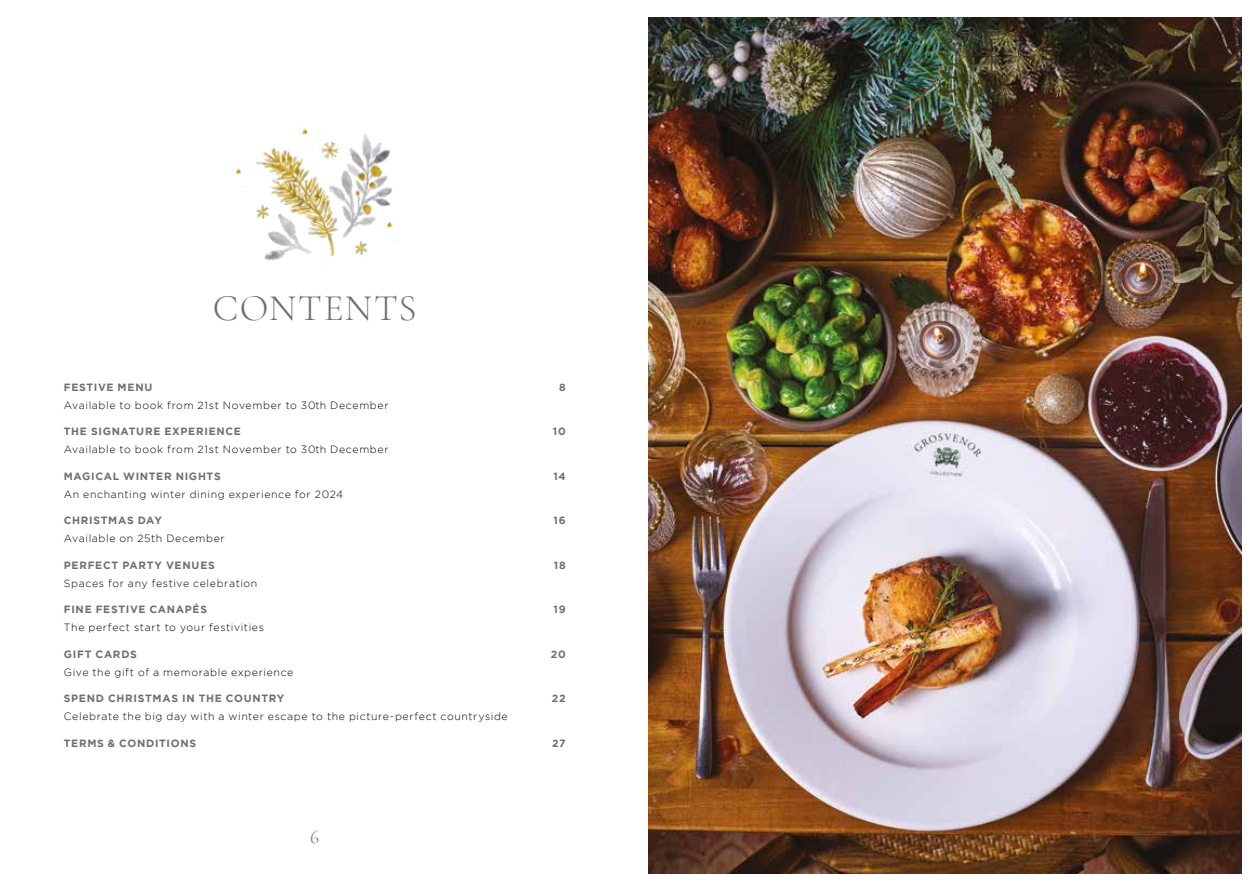
<style>
.page{position:relative;width:1259px;height:893px;background:#fff}
.page>*{position:absolute;margin:0;border:0;box-sizing:border-box;transform-origin:0 0}
.t1{font:300 37.5px "Cormorant Garamond";letter-spacing:.035em;color:#706f6f}
.t2{font:300 19.5px "Cormorant Garamond";color:#706f6f}
.t3{font:300 10.5px "Gotham";letter-spacing:.06em;color:#000}
.t4{font:700 10.5px "Gotham";letter-spacing:.065em;color:#706f6f}
</style>
<div class="page">
<img style="left:358px;top:134px;width:35px;height:92px">
<img style="left:358px;top:241px;width:10px;height:14px">
<img style="left:298px;top:128px;width:11px;height:8px">
<img style="left:376px;top:217px;width:17px;height:12px">
<img style="left:236px;top:140px;width:122px;height:117px">
<img style="left:249px;top:211px;width:66px;height:50px">
<img style="left:649px;top:18px;width:592px;height:856px">
<h1 class="t1" style="left:213px;top:285px;width:205px">CONTENTS</h1>
<p class="t4" style="left:64px;top:381px;width:90px">FESTIVE MENU</p>
<p class="t3" style="left:64px;top:399px;width:326px">Available to book from 21st November to 30th December</p>
<p class="t4" style="left:64px;top:425px;width:179px">THE SIGNATURE EXPERIENCE</p>
<p class="t3" style="left:64px;top:444px;width:326px">Available to book from 21st November to 30th December</p>
<p class="t4" style="left:64px;top:470px;width:158px">MAGICAL WINTER NIGHTS</p>
<p class="t3" style="left:64px;top:488px;width:281px">An enchanting winter dining experience for 2024</p>
<p class="t4" style="left:64px;top:514px;width:100px">CHRISTMAS DAY</p>
<p class="t3" style="left:64px;top:533px;width:162px">Available on 25th December</p>
<p class="t4" style="left:64px;top:559px;width:152px">PERFECT PARTY VENUES</p>
<p class="t3" style="left:64px;top:577px;width:195px">Spaces for any festive celebration</p>
<p class="t4" style="left:64px;top:603px;width:145px">FINE FESTIVE CANAPÉS</p>
<p class="t3" style="left:64px;top:622px;width:202px">The perfect start to your festivities</p>
<p class="t4" style="left:64px;top:648px;width:75px">GIFT CARDS</p>
<p class="t3" style="left:64px;top:666px;width:231px">Give the gift of a memorable experience</p>
<p class="t4" style="left:64px;top:692px;width:222px">SPEND CHRISTMAS IN THE COUNTRY</p>
<p class="t3" style="left:64px;top:711px;width:445px">Celebrate the big day with a winter escape to the picture-perfect countryside</p>
<p class="t4" style="left:64px;top:737px;width:134px">TERMS &amp; CONDITIONS</p>
<h2 class="t2" style="left:310px;top:825px;width:11px">6</h2>
<p class="t4" style="left:559px;top:381px;width:8px">8</p>
<p class="t4" style="left:553px;top:426px;width:14px">10</p>
<p class="t4" style="left:553px;top:470px;width:14px">14</p>
<p class="t4" style="left:553px;top:515px;width:14px">16</p>
<p class="t4" style="left:554px;top:559px;width:13px">18</p>
<p class="t4" style="left:553px;top:604px;width:14px">19</p>
<p class="t4" style="left:551px;top:648px;width:16px">20</p>
<p class="t4" style="left:552px;top:693px;width:15px">22</p>
<p class="t4" style="left:552px;top:737px;width:15px">27</p>
</div>
